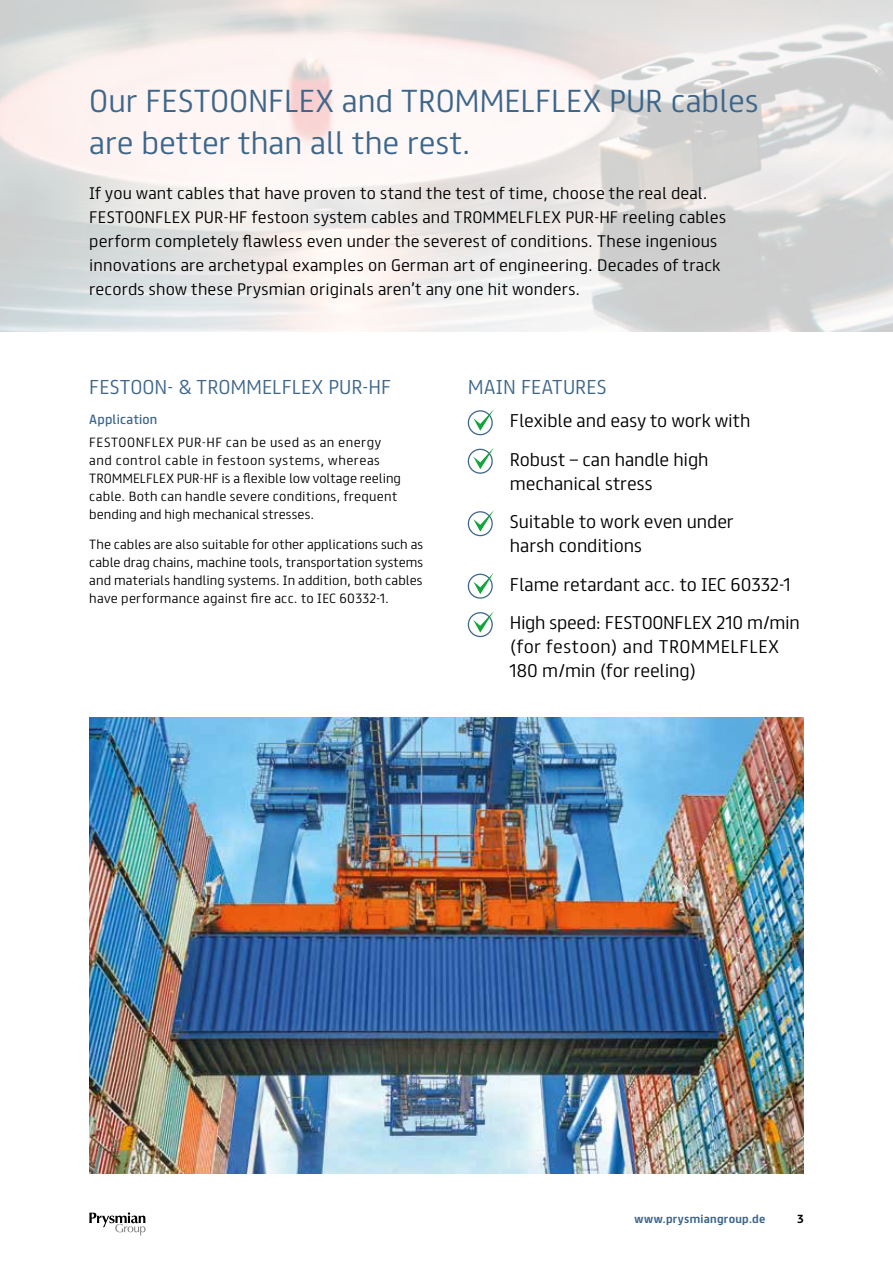
<style>
.page{position:relative;width:893px;height:1263px;background:#fff}
.page>*{position:absolute;margin:0;border:0;box-sizing:border-box;transform-origin:0 0}
.t1{font:300 28.5px/42px "FS Truman";color:#3d668b}
.t2{font:300 18px "FS Truman";letter-spacing:.005em;color:#3d668b}
.t3{font:300 16.5px/24px "FS Truman";letter-spacing:-.005em;color:#000}
.t4{font:300 15px/24px "FS Truman";letter-spacing:.015em;color:#000}
.t5{font:300 12px/18px "FS Truman";letter-spacing:.025em;color:#000}
.t6{font:12px "FS Truman";letter-spacing:.02em;color:#3d668b}
.t7{font:700 10.5px "FS Truman";letter-spacing:.025em;color:#3d668b}
.t8{font:700 10.5px "FS Truman";color:#000}
</style>
<div class="page">
<img style="left:0;top:0;width:1px;height:1263px">
<div style="left:468px;top:410px;width:25px;height:25px;border:1px solid #3d668b;border-radius:50%"></div>
<svg style="left:473px;top:409px;width:21px;height:22px"></svg>
<div style="left:468px;top:449px;width:25px;height:25px;border:1px solid #3d668b;border-radius:50%"></div>
<svg style="left:473px;top:448px;width:21px;height:21px"></svg>
<div style="left:468px;top:511px;width:25px;height:25px;border:1px solid #3d668b;border-radius:50%"></div>
<svg style="left:473px;top:510px;width:21px;height:22px"></svg>
<div style="left:468px;top:574px;width:25px;height:25px;border:1px solid #3d668b;border-radius:50%"></div>
<svg style="left:473px;top:573px;width:21px;height:21px"></svg>
<div style="left:468px;top:612px;width:25px;height:25px;border:1px solid #3d668b;border-radius:50%"></div>
<svg style="left:473px;top:611px;width:21px;height:22px"></svg>
<img style="left:89px;top:717px;width:715px;height:457px">
<svg style="left:89px;top:1212px;width:57px;height:23px"></svg>
<h1 class="t1" style="left:89px;top:77px;width:671px">Our FESTOONFLEX and TROMMELFLEX PUR cables are better than all the rest.</h1>
<p class="t4" style="left:89px;top:180px;width:638px">If you want cables that have proven to stand the test of time, choose the real deal.<br>FESTOONFLEX PUR-HF festoon system cables and TROMMELFLEX PUR-HF reeling cables perform completely flawless even under the severest of conditions. These ingenious innovations are archetypal examples on German art of engineering. Decades of track records show these Prysmian originals aren’t any one hit wonders.</p>
<h2 class="t2" style="left:89px;top:371px;width:303px">FESTOON- &amp; TROMMELFLEX PUR-HF</h2>
<p class="t6" style="left:89px;top:409px;width:70px">Application</p>
<p class="t5" style="left:89px;top:432px;width:313px">FESTOONFLEX PUR-HF can be used as an energy and control cable in festoon systems, whereas TROMMELFLEX PUR-HF is a flexible low voltage reeling cable. Both can handle severe conditions, frequent bending and high mechanical stresses.</p>
<p class="t5" style="left:89px;top:535px;width:335px;text-align:justify">The cables are also suitable for other applications such as cable drag chains, machine tools, transportation systems and materials handling systems. In addition, both cables have performance against fire acc. to IEC 60332-1.</p>
<h2 class="t2" style="left:468px;top:371px;width:140px">MAIN FEATURES</h2>
<h3 class="t3" style="left:510px;top:407px;width:242px">Flexible and easy to work with</h3>
<h3 class="t3" style="left:510px;top:446px;width:200px">Robust – can handle high mechanical stress</h3>
<h3 class="t3" style="left:510px;top:508px;width:225px">Suitable to work even under harsh conditions</h3>
<h3 class="t3" style="left:510px;top:571px;width:283px">Flame retardant acc. to IEC 60332-1</h3>
<h3 class="t3" style="left:510px;top:609px;width:291px">High speed: FESTOONFLEX 210 m/min (for festoon) and TROMMELFLEX<br>180 m/min (for reeling)</h3>
<p class="t7" style="left:634px;top:1210px;width:132px">www.prysmiangroup.de</p>
<p class="t8" style="left:797px;top:1210px;width:8px">3</p>
</div>
